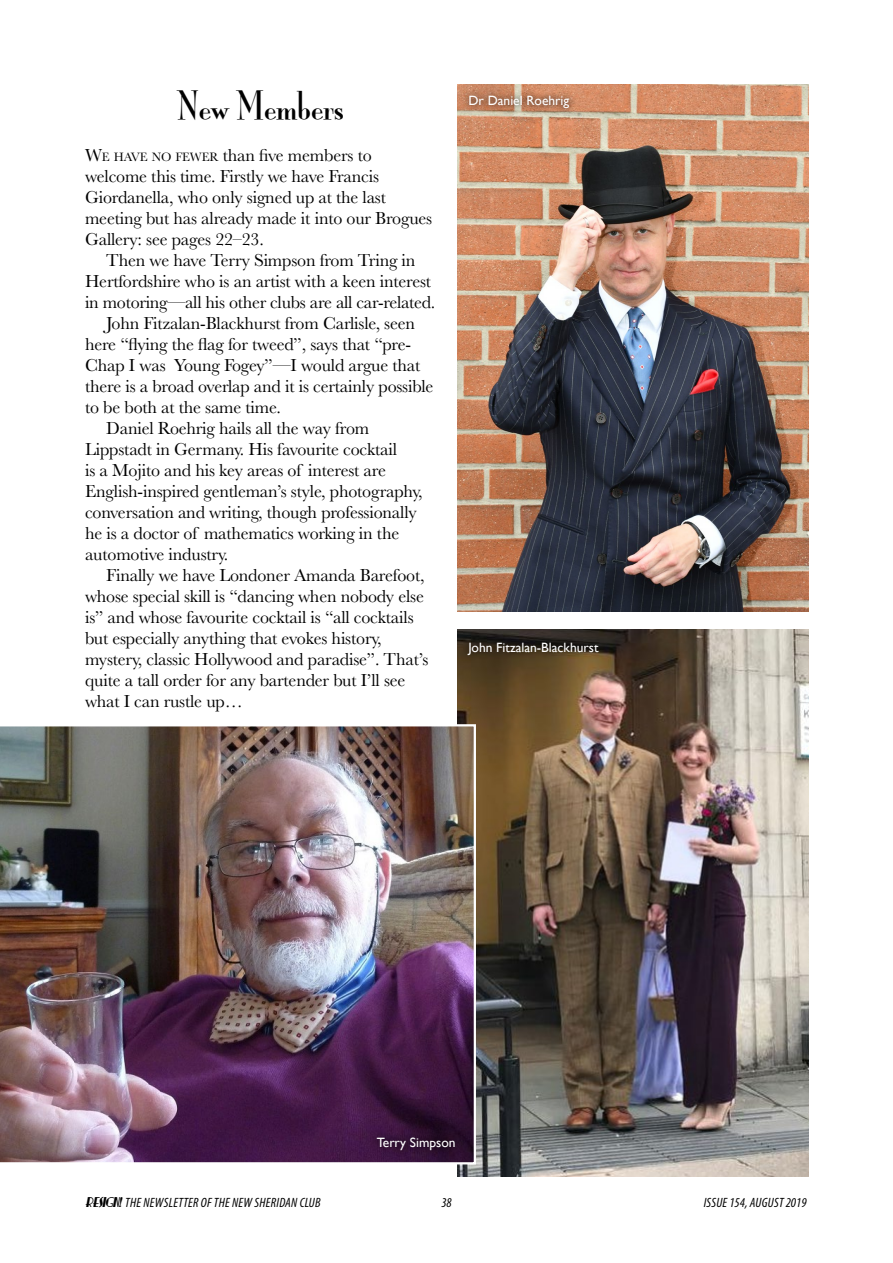
<style>
.page{position:relative;width:893px;height:1263px;background:#fff}
.page>*{position:absolute;margin:0;border:0;box-sizing:border-box;transform-origin:0 0}
.Headline{font:36px "Mona Lisa Solid ITCTT";color:#000}
.Body_text_NI{font:18px/21px "Baskerville";letter-spacing:-.01em;color:#000}
.t1{font:italic condensed 13.5px "Myriad Pro";letter-spacing:.02em;color:#000}
.Picture_caption{font:13.5px "Gill Sans";color:#fff}
.s1{font-style:inherit}
.s2{font-size:12.6px}
.s3{font-family:"Nickerbocker";font-stretch:normal}
</style>
<div class="page">
<img style="left:457px;top:85px;width:351px;height:526px">
<img style="left:458px;top:630px;width:350px;height:546px">
<img style="left:0;top:724px;width:476px;height:440px">
<svg style="left:461px;top:88px;width:116px;height:28px;background:#bb8a6b"></svg>
<svg style="left:461px;top:635px;width:145px;height:28px;background:#382d1c"></svg>
<svg style="left:370px;top:1129px;width:92px;height:28px;background:#2f0f31"></svg>
<p class="Headline" style="left:177px;top:85px;width:169px">New Members</p>
<p class="Body_text_NI" style="left:85px;top:145px;width:349px"><span class="s1">W</span><span class="s2">E HAVE NO FEWER</span> than five members to welcome this time. Firstly we have Francis Giordanella, who only signed up at the last meeting but has already made it into our Brogues Gallery: see pages 22–23.</p>
<p class="Body_text_NI" style="left:85px;top:250px;width:352px;text-align:center">Then we have Terry Simpson from Tring in<br>Hertfordshire who is an artist with a keen interest in motoring—all his other clubs are all car-related.</p>
<p class="Body_text_NI" style="left:85px;top:313px;width:350px;text-indent:21px">John Fitzalan-Blackhurst from Carlisle, seen here “flying the flag for tweed”, says that “pre-Chap I was Young Fogey”—I would argue that there is a broad overlap and it is certainly possible to be both at the same time.</p>
<p class="Body_text_NI" style="left:85px;top:418px;width:339px;text-indent:21px">Daniel Roehrig hails all the way from Lippstadt in Germany. His favourite cocktail<br>is a Mojito and his key areas of interest are English-inspired gentleman’s style, photography, conversation and writing, though professionally he is a doctor of mathematics working in the automotive industry.</p>
<p class="Body_text_NI" style="left:85px;top:565px;width:345px;text-indent:21px">Finally we have Londoner Amanda Barefoot, whose special skill is “dancing when nobody else is” and whose favourite cocktail is “all cocktails but especially anything that evokes history, mystery, classic Hollywood and paradise”. That’s quite a tall order for any bartender but I’ll see what I can rustle up…</p>
<p class="Picture_caption" style="left:468px;top:93px;width:102px">Dr Daniel Roehrig</p>
<p class="Picture_caption" style="left:468px;top:640px;width:132px">John Fitzalan-Blackhurst</p>
<p class="Picture_caption" style="left:377px;top:1134px;width:80px">Terry Simpson</p>
<p class="t1" style="left:85px;top:1194px;width:237px"><span class="s3">RESIGN!</span>THE NEWSLETTER OF THE NEW SHERIDAN CLUB</p>
<p class="t1" style="left:441px;top:1194px;width:12px">38</p>
<p class="t1" style="left:704px;top:1194px;width:104px">ISSUE 154, AUGUST 2019</p>
</div>
